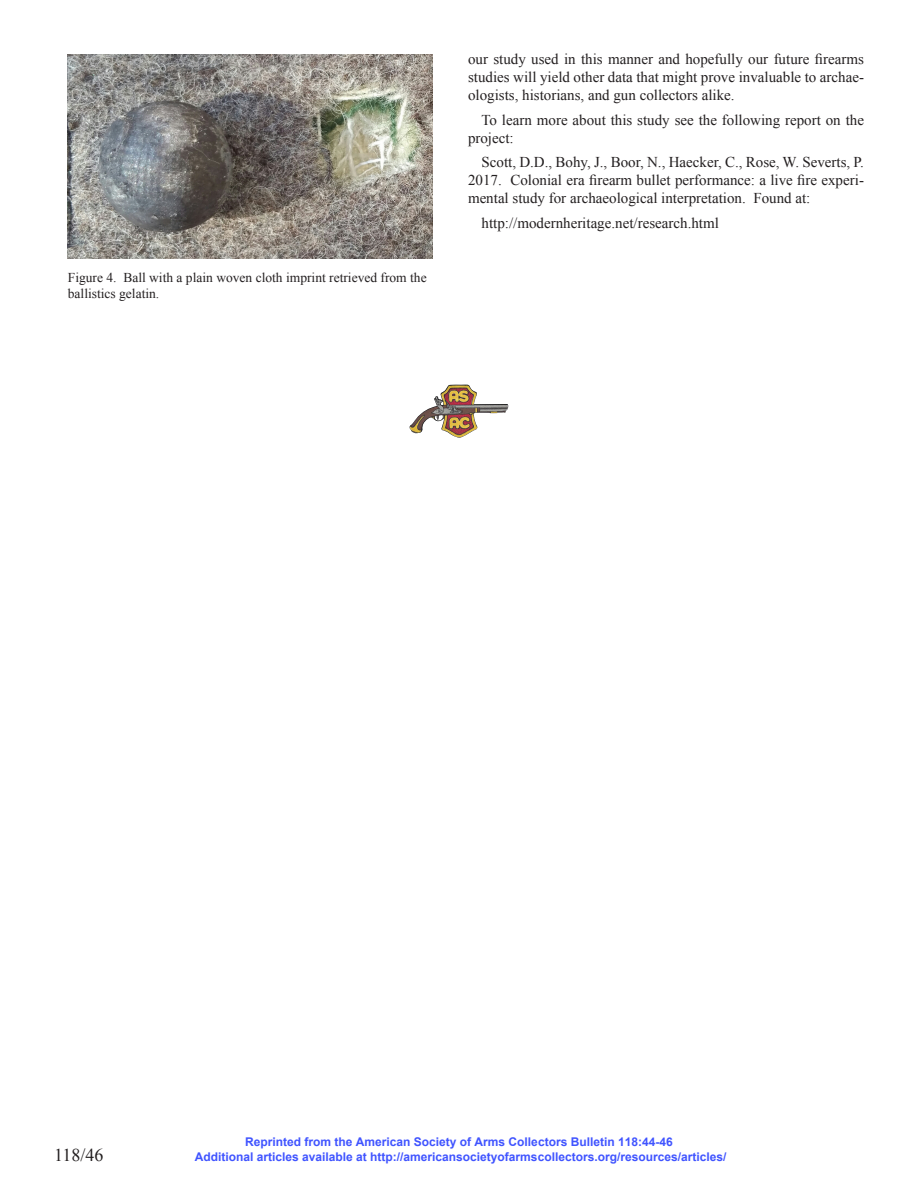
<style>
.page{position:relative;width:918px;height:1188px;background:#fff}
.page>*{position:absolute;margin:0;border:0;box-sizing:border-box;transform-origin:0 0}
.t1{font:18px "Times New Roman";color:#231f20}
.t2{font:15px/18px "Times New Roman";color:#231f20;text-align:justify}
.t3{font:13.5px/16.2px "Times New Roman";color:#231f20}
.t4{font:700 12px/14.4px "Arial";color:#4054ff;text-align:center}
</style>
<div class="page">
<img style="left:68px;top:54px;width:365px;height:204px">
<img style="left:410px;top:385px;width:98px;height:53px">
<p class="t3" style="left:68px;top:269px;width:360px">Figure 4. Ball with a plain woven cloth imprint retrieved from the ballistics gelatin.</p>
<p class="t2" style="left:468px;top:50px;width:398px">our study used in this manner and hopefully our future firearms studies will yield other data that might prove invaluable to archae&shy;ologists, historians, and gun collectors alike.</p>
<p class="t2" style="left:468px;top:110px;width:398px;text-indent:14px">To learn more about this study see the following report on the project:</p>
<p class="t2" style="left:468px;top:153px;width:397px;text-indent:14px">Scott, D.D., Bohy, J., Boor, N., Haecker, C., Rose, W. Severts, P.<br>2017. Colonial era firearm bullet performance: a live fire experi&shy;mental study for archaeological interpretation. Found at:</p>
<p class="t2" style="left:482px;top:214px;width:239px">http://modernheritage.net/research.html</p>
<p class="t1" style="left:54px;top:1143px;width:51px">118/46</p>
<p class="t4" style="left:195px;top:1135px;width:533px">Reprinted from the American Society of Arms Collectors Bulletin 118:44-46<br>Additional articles available at http://americansocietyofarmscollectors.org/resources/articles/</p>
</div>
